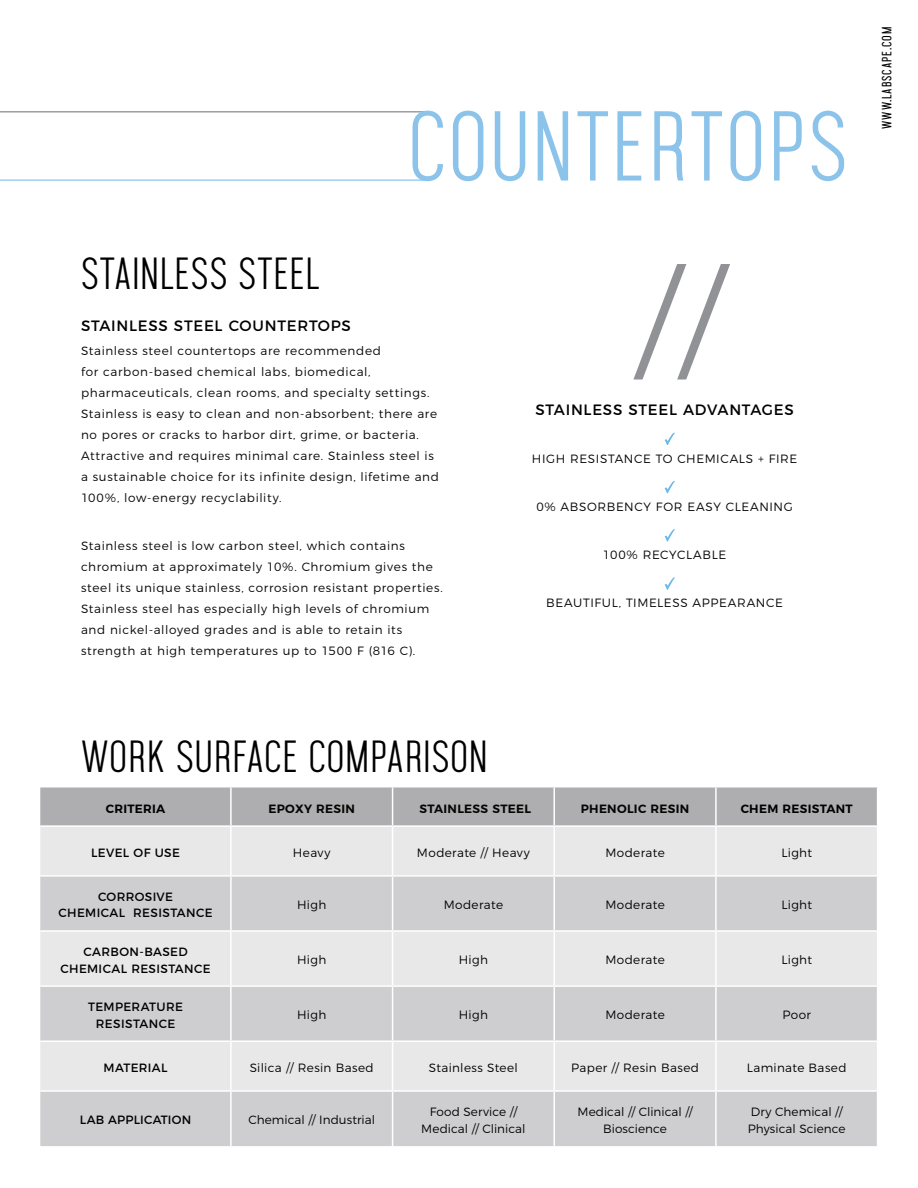
<style>
.page{position:relative;width:918px;height:1188px;background:#fff}
.page>*{position:absolute;margin:0;border:0;box-sizing:border-box;transform-origin:0 0}
.t1{font:italic 100 165px "Aquilone";color:#919295}
.t2{font:100 99px "Aquilone";letter-spacing:.03em;color:#8bc3ea}
.Paragraph_Style3{font:100 45px "Aquilone";letter-spacing:.025em;color:#000}
.Paragraph_Style4{font:100 45px "Aquilone";letter-spacing:.025em;color:#000}
.Paragraph_Style5{font:15px "Montserrat";letter-spacing:.05em;color:#000}
.Paragraph_Style3-2{font:15px "Montserrat";letter-spacing:.05em;color:#000}
.Paragraph_Style4-2{font:13.5px "Aquilone";letter-spacing:.07em;color:#000}
.Paragraph_Style5-2{font:300 12px/21px "Montserrat";letter-spacing:.055em;color:#040503}
.t3{font:300 12px/16.5px "Montserrat";letter-spacing:.02em;color:#000;text-align:center}
.t4{font:12px/16.5px "Montserrat";letter-spacing:.03em;color:#000;text-align:center}
.Paragraph_Style4-3{font:600 12px "Montserrat";letter-spacing:.025em;color:#040503}
.Paragraph_Style3-3{font:300 12px "Montserrat";letter-spacing:.05em;color:#040503}
.t5{font:600 12px "Montserrat";letter-spacing:.025em;color:#000}
</style>
<div class="page">
<svg style="left:0;top:111px;width:429px;height:69px"></svg>
<hr style="left:0;top:180px;width:429px;height:1px;background:#6db7e6">
<div style="left:40px;top:788px;width:837px;height:37px;background:#aeadaf"></div>
<div style="left:40px;top:827px;width:837px;height:48px;background:#e8e8e9"></div>
<svg style="left:40px;top:877px;width:837px;height:269px;background:#d8d8d9"></svg>
<hr style="left:40px;top:930px;width:191px;height:2px;background:#fff">
<hr style="left:40px;top:985px;width:191px;height:2px;background:#fff">
<hr style="left:40px;top:1040px;width:191px;height:2px;background:#fff">
<hr style="left:40px;top:1090px;width:191px;height:2px;background:#fff">
<hr style="left:230px;top:787px;width:2px;height:38px;background:#fff">
<hr style="left:392px;top:787px;width:1px;height:38px;background:#fff">
<hr style="left:553px;top:787px;width:2px;height:38px;background:#fff">
<hr style="left:715px;top:787px;width:2px;height:38px;background:#fff">
<hr style="left:230px;top:827px;width:2px;height:48px;background:#fff">
<hr style="left:392px;top:827px;width:1px;height:48px;background:#fff">
<hr style="left:553px;top:827px;width:2px;height:48px;background:#fff">
<hr style="left:715px;top:827px;width:2px;height:48px;background:#fff">
<hr style="left:230px;top:877px;width:2px;height:53px;background:#fff">
<hr style="left:392px;top:877px;width:1px;height:53px;background:#fff">
<hr style="left:553px;top:877px;width:2px;height:53px;background:#fff">
<hr style="left:715px;top:877px;width:2px;height:53px;background:#fff">
<hr style="left:231px;top:930px;width:162px;height:2px;background:#fff">
<hr style="left:230px;top:932px;width:2px;height:53px;background:#fff">
<hr style="left:393px;top:930px;width:161px;height:2px;background:#fff">
<hr style="left:392px;top:932px;width:1px;height:53px;background:#fff">
<hr style="left:554px;top:930px;width:162px;height:2px;background:#fff">
<hr style="left:553px;top:932px;width:2px;height:53px;background:#fff">
<hr style="left:716px;top:930px;width:162px;height:2px;background:#fff">
<hr style="left:715px;top:932px;width:2px;height:53px;background:#fff">
<hr style="left:231px;top:985px;width:162px;height:2px;background:#fff">
<hr style="left:230px;top:987px;width:2px;height:53px;background:#fff">
<hr style="left:393px;top:985px;width:161px;height:2px;background:#fff">
<hr style="left:392px;top:987px;width:1px;height:53px;background:#fff">
<hr style="left:554px;top:985px;width:162px;height:2px;background:#fff">
<hr style="left:553px;top:987px;width:2px;height:53px;background:#fff">
<hr style="left:716px;top:985px;width:162px;height:2px;background:#fff">
<hr style="left:715px;top:987px;width:2px;height:53px;background:#fff">
<hr style="left:231px;top:1040px;width:162px;height:2px;background:#fff">
<hr style="left:230px;top:1042px;width:2px;height:48px;background:#fff">
<hr style="left:393px;top:1040px;width:161px;height:2px;background:#fff">
<hr style="left:392px;top:1042px;width:1px;height:48px;background:#fff">
<hr style="left:554px;top:1040px;width:162px;height:2px;background:#fff">
<hr style="left:553px;top:1042px;width:2px;height:48px;background:#fff">
<hr style="left:716px;top:1040px;width:162px;height:2px;background:#fff">
<hr style="left:715px;top:1042px;width:2px;height:48px;background:#fff">
<hr style="left:231px;top:1090px;width:162px;height:2px;background:#fff">
<hr style="left:230px;top:1092px;width:2px;height:54px;background:#fff">
<hr style="left:393px;top:1090px;width:161px;height:2px;background:#fff">
<hr style="left:392px;top:1092px;width:1px;height:54px;background:#fff">
<hr style="left:554px;top:1090px;width:162px;height:2px;background:#fff">
<hr style="left:553px;top:1092px;width:2px;height:54px;background:#fff">
<hr style="left:716px;top:1090px;width:162px;height:2px;background:#fff">
<hr style="left:715px;top:1092px;width:2px;height:54px;background:#fff">
<svg style="left:665px;top:433px;width:10px;height:12px"></svg>
<svg style="left:665px;top:529px;width:10px;height:13px"></svg>
<svg style="left:665px;top:481px;width:10px;height:13px"></svg>
<svg style="left:665px;top:577px;width:10px;height:13px"></svg>
<h2 class="t2" style="left:409px;top:92px;width:440px">COUNTERTOPS</h2>
<p class="Paragraph_Style4" style="left:81px;top:249px;width:240px">STAINLESS STEEL</p>
<p class="Paragraph_Style5" style="left:81px;top:314px;width:271px">STAINLESS STEEL COUNTERTOPS</p>
<p class="Paragraph_Style5-2" style="left:81px;top:339px;width:360px">Stainless steel countertops are recommended<br>for carbon-based chemical labs, biomedical, pharmaceuticals, clean rooms, and specialty settings.<br>Stainless is easy to clean and non-absorbent; there are no pores or cracks to harbor dirt, grime, or bacteria.<br>Attractive and requires minimal care. Stainless steel is a sustainable choice for its infinite design, lifetime and 100%, low-energy recyclability.</p>
<p class="Paragraph_Style5-2" style="left:81px;top:534px;width:363px">Stainless steel is low carbon steel, which contains chromium at approximately 10%. Chromium gives the steel its unique stainless, corrosion resistant properties.<br>Stainless steel has especially high levels of chromium and nickel-alloyed grades and is able to retain its strength at high temperatures up to 1500 F (816 C).</p>
<p class="t1" style="left:627px;top:231px;width:89px">//</p>
<p class="Paragraph_Style3-2" style="left:535px;top:397px;width:260px">STAINLESS STEEL ADVANTAGES</p>
<p class="Paragraph_Style3-3" style="left:532px;top:449px;width:267px">HIGH RESISTANCE TO CHEMICALS + FIRE</p>
<p class="Paragraph_Style5-2" style="left:536px;top:495px;width:258px">0% ABSORBENCY FOR EASY CLEANING</p>
<p class="Paragraph_Style5-2" style="left:603px;top:543px;width:125px">100% RECYCLABLE</p>
<p class="Paragraph_Style5-2" style="left:546px;top:591px;width:238px">BEAUTIFUL, TIMELESS APPEARANCE</p>
<p class="Paragraph_Style4-2" style="left:879px;top:129px;width:103px;rotate:-90deg">www.LABSCAPE.COM</p>
<p class="Paragraph_Style3" style="left:81px;top:732px;width:408px">WORK SURFACE COMPARISON</p>
<p class="t5" style="left:106px;top:799px;width:61px">CRITERIA</p>
<p class="Paragraph_Style4-3" style="left:268px;top:799px;width:88px">EPOXY RESIN</p>
<p class="Paragraph_Style4-3" style="left:420px;top:799px;width:113px">STAINLESS STEEL</p>
<p class="Paragraph_Style4-3" style="left:581px;top:799px;width:110px">PHENOLIC RESIN</p>
<p class="t5" style="left:741px;top:799px;width:114px">CHEM RESISTANT</p>
<p class="t4" style="left:91px;top:843px;width:90px">LEVEL OF USE</p>
<p class="t3" style="left:293px;top:843px;width:39px">Heavy</p>
<p class="t3" style="left:417px;top:843px;width:114px">Moderate // Heavy</p>
<p class="t3" style="left:605px;top:843px;width:61px">Moderate</p>
<p class="t3" style="left:781px;top:843px;width:32px">Light</p>
<p class="t4" style="left:59px;top:888px;width:156px">CORROSIVE<br>CHEMICAL RESISTANCE</p>
<p class="t3" style="left:297px;top:896px;width:31px">High</p>
<p class="t3" style="left:444px;top:896px;width:61px">Moderate</p>
<p class="t3" style="left:605px;top:896px;width:61px">Moderate</p>
<p class="t3" style="left:781px;top:896px;width:32px">Light</p>
<p class="t4" style="left:61px;top:943px;width:152px">CARBON-BASED<br>CHEMICAL RESISTANCE</p>
<p class="t3" style="left:297px;top:951px;width:31px">High</p>
<p class="t3" style="left:459px;top:951px;width:31px">High</p>
<p class="t3" style="left:605px;top:951px;width:61px">Moderate</p>
<p class="t3" style="left:781px;top:951px;width:32px">Light</p>
<p class="t4" style="left:88px;top:998px;width:96px">TEMPERATURE<br>RESISTANCE</p>
<p class="t3" style="left:297px;top:1006px;width:31px">High</p>
<p class="t3" style="left:459px;top:1006px;width:31px">High</p>
<p class="t3" style="left:605px;top:1006px;width:61px">Moderate</p>
<p class="t3" style="left:782px;top:1006px;width:30px">Poor</p>
<p class="t4" style="left:104px;top:1058px;width:65px">MATERIAL</p>
<p class="t3" style="left:250px;top:1058px;width:126px">Silica // Resin Based</p>
<p class="t3" style="left:429px;top:1058px;width:91px">Stainless Steel</p>
<p class="t3" style="left:571px;top:1058px;width:129px">Paper // Resin Based</p>
<p class="t3" style="left:747px;top:1058px;width:101px">Laminate Based</p>
<p class="t4" style="left:80px;top:1111px;width:113px">LAB APPLICATION</p>
<p class="t3" style="left:248px;top:1111px;width:128px">Chemical // Industrial</p>
<p class="t3" style="left:421px;top:1103px;width:106px">Food Service //<br>Medical // Clinical</p>
<p class="t3" style="left:578px;top:1103px;width:117px">Medical // Clinical //<br>Bioscience</p>
<p class="t3" style="left:748px;top:1103px;width:99px;text-align:left">Dry Chemical //<br>Physical Science</p>
</div>
